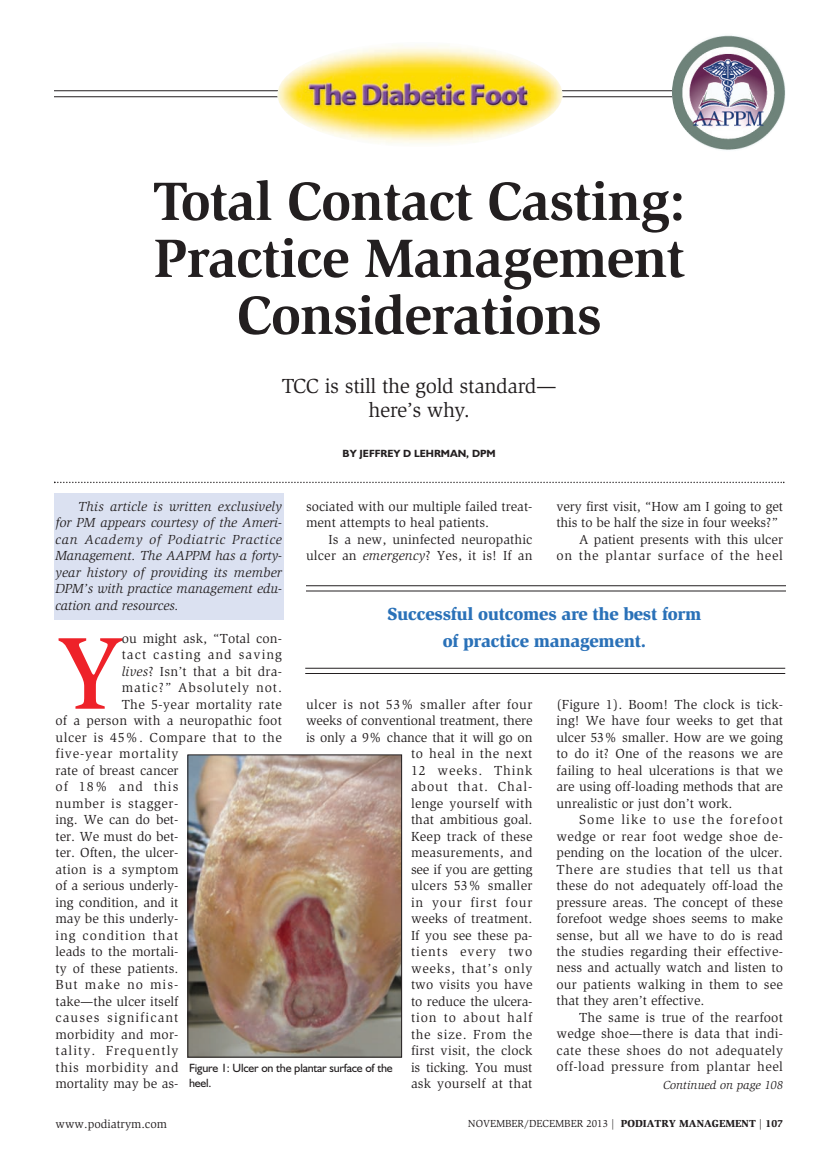
<style>
.page{position:relative;width:837px;height:1161px;background:#fff}
.page>*{position:absolute;margin:0;border:0;box-sizing:border-box;transform-origin:0 0}
.t1{font:500 105.15px "Slimbach";color:#ee2229}
.t2{font:700 55.5px/57px "Slimbach";letter-spacing:-.015em;color:#231f20;text-align:center}
.t3{font:21px/24px "Slimbach";letter-spacing:-.015em;color:#231f20;text-align:center}
.t4{font:900 18px/27px "Slimbach";letter-spacing:-.015em;color:#2a71b8;text-align:center}
.t5{font:13.5px/16.5px "Slimbach";letter-spacing:.015em;color:#231f20;text-align:justify}
.t6{font:italic 13.5px/16.5px "Slimbach";color:#231f20;text-align:justify}
.t7{font:13.5px "Slimbach";letter-spacing:-.01em;color:#231f20}
.t8{font:13.5px "Slimbach";letter-spacing:.08em;color:#231f20}
.t9{font:13.5px "Slimbach";letter-spacing:.05em;color:#231f20}
.t10{font:13.5px "Slimbach";letter-spacing:.075em;color:#231f20}
.t11{font:13.5px "Slimbach";letter-spacing:.04em;color:#231f20}
.t12{font:13.5px "Slimbach";letter-spacing:.065em;color:#231f20}
.t13{font:13.5px "Slimbach";letter-spacing:.055em;color:#231f20}
.t14{font:13.5px "Slimbach";letter-spacing:.045em;color:#231f20}
.t15{font:13.5px "Slimbach";letter-spacing:.07em;color:#231f20}
.t16{font:12px/15px "Humanist 521 BT";letter-spacing:-.015em;color:#231f20}
.t17{font:italic 12px "Slimbach";color:#231f20}
.t18{font:12px "Slimbach";color:#231f20}
.t19{font:10.5px "Slimbach";color:#231f20}
.t20{font:700 10.5px "Humanist 521 BT";color:#231f20}
.s1{font-style:italic}
.s2{font-weight:900}
</style>
<div class="page">
<div style="left:54px;top:493px;width:230px;height:127px;background:#dbe1f1"></div>
<svg style="left:54px;top:482px;width:730px;height:1px"></svg>
<hr style="left:306px;top:585px;width:480px;height:1px;background:#231f20">
<hr style="left:306px;top:591px;width:480px;height:1px;background:#231f20">
<hr style="left:305px;top:668px;width:480px;height:1px;background:#231f20">
<hr style="left:305px;top:673px;width:480px;height:1px;background:#231f20">
<hr style="left:54px;top:90px;width:730px;height:1px;background:#231f20">
<hr style="left:54px;top:96px;width:730px;height:1px;background:#231f20">
<img style="left:672px;top:33px;width:114px;height:119px;border-radius:50%">
<img style="left:190px;top:756px;width:210px;height:300px">
<div style="left:188px;top:754px;width:214px;height:304px;border:1px solid #231f20"></div>
<img style="left:278px;top:42px;width:284px;height:105px;border-radius:50%">
<h2 class="t2" style="left:153px;top:177px;width:534px">Total Contact Casting:<br>Practice Management<br>Considerations</h2>
<h3 class="t3" style="left:282px;top:376px;width:276px">TCC is still the gold standard— here’s why.</h3>
<p class="t20" style="left:343px;top:450px;width:155px">BY JEFFREY D LEHRMAN, DPM</p>
<p class="t7" style="left:557px;top:501px;width:228px">very first visit, “How am I going to get</p>
<p class="t7" style="left:557px;top:517px;width:223px">this to be half the size in four weeks?”</p>
<p class="t5" style="left:579px;top:532px;width:205px">A patient presents with this ulcer</p>
<p class="t9" style="left:557px;top:550px;width:228px">on the plantar surface of the heel</p>
<p class="t5" style="left:306px;top:499px;width:228px">sociated with our multiple failed treat&shy;ment attempts to heal patients.</p>
<p class="t5" style="left:306px;top:532px;width:228px;text-align:right">Is a new, uninfected neuropathic ulcer an <span class="s1">emergency</span>? Yes, it is! If an</p>
<p class="t6" style="left:55px;top:499px;width:228px;text-indent:23px">This article is written exclusively for PM appears courtesy of the Ameri&shy;can Academy of Podiatric Practice Management. The AAPPM has a forty&shy;year history of providing its member DPM’s with practice management edu&shy;cation and resources.</p>
<h1 class="t1" style="left:56px;top:633px;width:70px">Y</h1>
<p class="t5" style="left:122px;top:631px;width:162px">ou might ask, “Total con-</p>
<h3 class="t4" style="left:388px;top:602px;width:315px">Successful outcomes are the best form of practice management.</h3>
<p class="t10" style="left:122px;top:649px;width:162px">tact casting and saving</p>
<p class="t5" style="left:122px;top:664px;width:162px"><span class="s1">lives</span>? Isn’t that a bit dra-</p>
<p class="t12" style="left:122px;top:682px;width:162px">matic?” Absolutely not.</p>
<p class="t5" style="left:122px;top:697px;width:162px">The 5-year mortality rate</p>
<p class="t5" style="left:55px;top:713px;width:228px">of a person with a neuropathic foot</p>
<p class="t11" style="left:55px;top:732px;width:228px">ulcer is 45%. Compare that to the</p>
<p class="t13" style="left:55px;top:748px;width:124px">five-year mortality</p>
<p class="t5" style="left:55px;top:763px;width:124px">rate of breast cancer</p>
<p class="t8" style="left:55px;top:781px;width:125px">of 18% and this</p>
<p class="t14" style="left:55px;top:798px;width:124px">number is stagger-</p>
<p class="t5" style="left:55px;top:812px;width:124px">ing. We can do bet-</p>
<p class="t5" style="left:55px;top:829px;width:125px">ter. We must do bet-</p>
<p class="t5" style="left:55px;top:845px;width:125px">ter. Often, the ulcer-</p>
<p class="t5" style="left:55px;top:862px;width:124px">ation is a symptom</p>
<p class="t5" style="left:55px;top:878px;width:124px">of a serious underly-</p>
<p class="t5" style="left:55px;top:895px;width:124px">ing condition, and it</p>
<p class="t5" style="left:55px;top:911px;width:124px">may be this underly-</p>
<p class="t15" style="left:55px;top:930px;width:125px">ing condition that</p>
<p class="t5" style="left:55px;top:944px;width:125px">leads to the mortali-</p>
<p class="t5" style="left:55px;top:961px;width:125px">ty of these patients.</p>
<p class="t10" style="left:55px;top:979px;width:124px">But make no mis-</p>
<p class="t5" style="left:55px;top:994px;width:125px">take—the ulcer itself</p>
<p class="t8" style="left:55px;top:1012px;width:124px">causes significant</p>
<p class="t5" style="left:55px;top:1027px;width:124px">morbidity and mor-</p>
<p class="t8" style="left:55px;top:1045px;width:125px">tality. Frequently</p>
<p class="t9" style="left:55px;top:1062px;width:125px">this morbidity and</p>
<p class="t5" style="left:55px;top:1076px;width:124px">mortality may be as-</p>
<p class="t5" style="left:557px;top:697px;width:228px">(Figure 1). Boom! The clock is tick&shy;ing! We have four weeks to get that ulcer 53% smaller. How are we going to do it? One of the reasons we are failing to heal ulcerations is that we are using off-loading methods that are unrealistic or just don’t work.</p>
<p class="t5" style="left:557px;top:812px;width:228px;text-indent:23px">Some like to use the forefoot wedge or rear foot wedge shoe de&shy;pending on the location of the ulcer.<br>There are studies that tell us that these do not adequately off-load the pressure areas. The concept of these forefoot wedge shoes seems to make sense, but all we have to do is read the studies regarding their effective&shy;ness and actually watch and listen to our patients walking in them to see that they aren’t effective.</p>
<p class="t5" style="left:557px;top:1010px;width:228px;text-indent:23px">The same is true of the rearfoot wedge shoe—there is data that indi&shy;cate these shoes do not adequately off-load pressure from plantar heel</p>
<p class="t5" style="left:306px;top:697px;width:228px;text-align:right">ulcer is not 53% smaller after four weeks of conventional treatment, there is only a 9% chance that it will go on to heal in the next<br>12 weeks. Think<br>about that. Chal-<br>lenge yourself with<br>that ambitious goal.<br>Keep track of these<br>measurements, and<br>see if you are getting<br>ulcers 53% smaller<br>in your first four<br>weeks of treatment.<br>If you see these pa-<br>tients every two<br>weeks, that’s only<br>two visits you have<br>to reduce the ulcera-<br>tion to about half<br>the size. From the<br>first visit, the clock<br>is ticking. You must<br>ask yourself at that</p>
<p class="t16" style="left:189px;top:1062px;width:205px">Figure 1: Ulcer on the plantar surface of the heel.</p>
<p class="t17" style="left:663px;top:1080px;width:121px">Continued on page 108</p>
<p class="t18" style="left:56px;top:1119px;width:113px">www.podiatrym.com</p>
<p class="t19" style="left:468px;top:1119px;width:317px">NOVEMBER/DECEMBER 2013 | <span class="s2">PODIATRY MANAGEMENT | 107</span></p>
</div>
